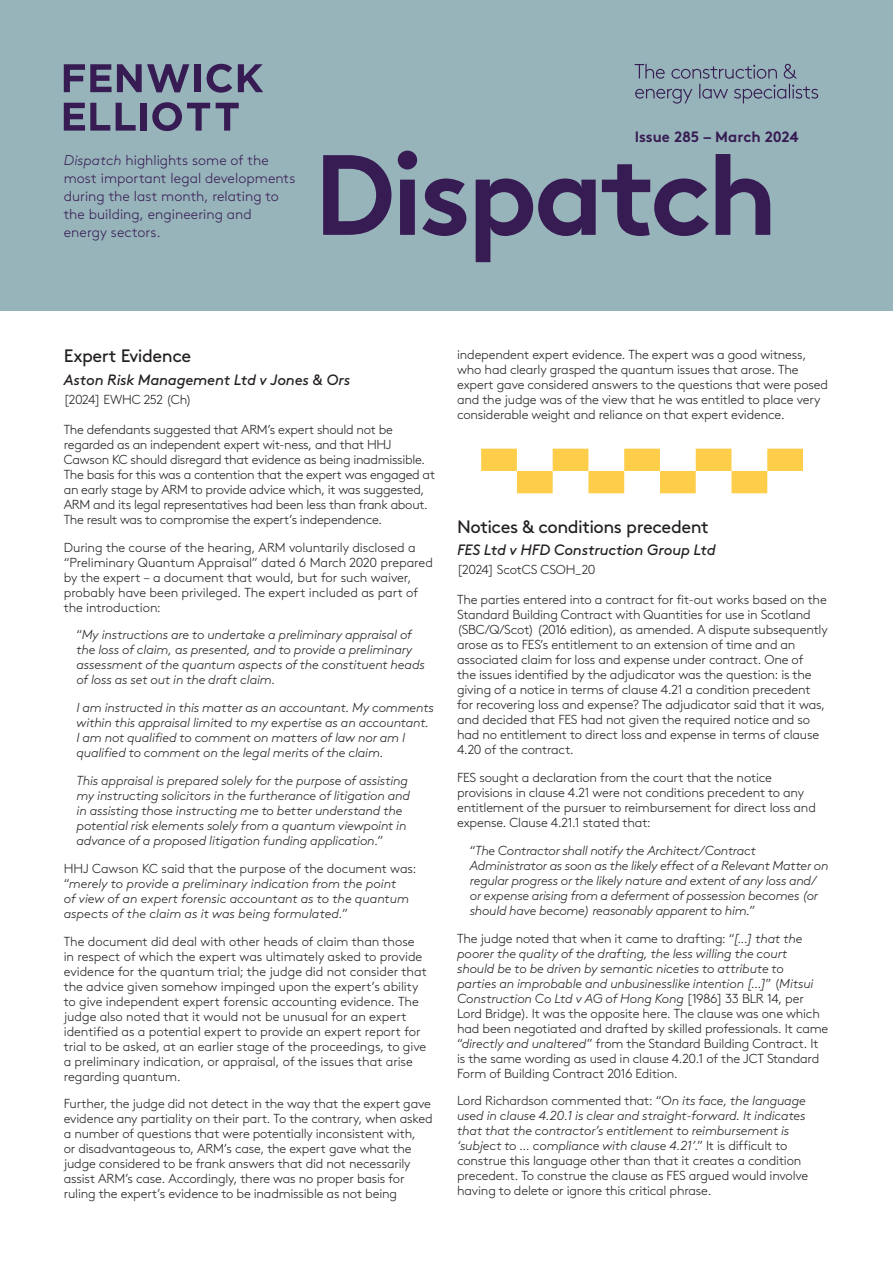
<style>
.page{position:relative;width:893px;height:1263px;background:#fff}
.page>*{position:absolute;margin:0;border:0;box-sizing:border-box;transform-origin:0 0}
.t1{font:18px "Brown";letter-spacing:-.025em;color:#231f20}
.t2{font:italic 15px "Brown";letter-spacing:-.015em;color:#231f20}
.t3{font:700 15px "Brown";letter-spacing:-.005em;color:#361c53}
.t4{font:300 14.25px/18px "Brown";letter-spacing:.005em;color:#361c53}
.t5{font:300 13.05px/15px "Brown";letter-spacing:-.015em;color:#231f20}
.t6{font:italic 300 13.05px/15px "Brown";letter-spacing:-.015em;color:#231f20}
.t7{font:300 13.05px "Brown";letter-spacing:-.035em;color:#231f20}
.s1{font-style:italic}
.s2{font-style:normal}
</style>
<div class="page">
<div style="left:0;top:0;width:893px;height:310px;background:#98b4bb"></div>
<svg style="left:64px;top:64px;width:125px;height:28px"></svg>
<div style="left:195px;top:64px;width:6px;height:28px;background:#361c53"></div>
<svg style="left:207px;top:64px;width:25px;height:29px"></svg>
<svg style="left:238px;top:64px;width:25px;height:28px"></svg>
<svg style="left:64px;top:103px;width:46px;height:28px"></svg>
<svg style="left:116px;top:103px;width:20px;height:28px"></svg>
<div style="left:141px;top:103px;width:6px;height:28px;background:#361c53"></div>
<svg style="left:152px;top:102px;width:58px;height:29px"></svg>
<svg style="left:216px;top:103px;width:23px;height:28px"></svg>
<svg style="left:481px;top:449px;width:322px;height:44px"></svg>
<svg style="left:635px;top:64px;width:183px;height:40px"></svg>
<svg style="left:323px;top:151px;width:447px;height:111px"></svg>
<p class="t4" style="left:64px;top:150px;width:233px"><span class="s1">Dispatch</span> highlights some of the most important legal developments during the last month, relating to the building, engineering and energy sectors.</p>
<p class="t3" style="left:635px;top:124px;width:166px">Issue 285 – March 2024</p>
<p class="t1" style="left:64px;top:342px;width:129px">Expert Evidence</p>
<p class="t2" style="left:64px;top:368px;width:288px">Aston Risk Management Ltd v Jones &amp; Ors</p>
<p class="t7" style="left:64px;top:390px;width:130px">[2024] EWHC 252 (Ch)</p>
<p class="t5" style="left:64px;top:421px;width:373px">The defendants suggested that ARM’s expert should not be regarded as an independent expert wit-ness, and that HHJ Cawson KC should disregard that evidence as being inadmissible.<br>The basis for this was a contention that the expert was engaged at an early stage by ARM to provide advice which, it was suggested, ARM and its legal representatives had been less than frank about.<br>The result was to compromise the expert’s independence.</p>
<p class="t5" style="left:64px;top:539px;width:371px">During the course of the hearing, ARM voluntarily disclosed a “Preliminary Quantum Appraisal” dated 6 March 2020 prepared by the expert – a document that would, but for such waiver, probably have been privileged. The expert included as part of the introduction:</p>
<p class="t6" style="left:77px;top:626px;width:350px"><span class="s2">“</span>My instructions are to undertake a preliminary appraisal of the loss of claim, as presented, and to provide a preliminary assessment of the quantum aspects of the constituent heads of loss as set out in the draft claim.</p>
<p class="t6" style="left:77px;top:699px;width:359px">I am instructed in this matter as an accountant. My comments within this appraisal limited to my expertise as an accountant.<br>I am not qualified to comment on matters of law nor am I qualified to comment on the legal merits of the claim.</p>
<p class="t6" style="left:77px;top:772px;width:335px">This appraisal is prepared solely for the purpose of assisting my instructing solicitors in the furtherance of litigation and in assisting those instructing me to better understand the potential risk elements solely from a quantum viewpoint in advance of a proposed litigation funding application.<span class="s2">”</span></p>
<p class="t6" style="left:64px;top:860px;width:354px"><span class="s2">HHJ Cawson KC said that the purpose of the document was: “</span>merely to provide a preliminary indication from the point<br>of view of an expert forensic accountant as to the quantum aspects of the claim as it was being formulated.<span class="s2">”</span></p>
<p class="t5" style="left:64px;top:932px;width:365px">The document did deal with other heads of claim than those in respect of which the expert was ultimately asked to provide evidence for the quantum trial; the judge did not consider that the advice given somehow impinged upon the expert’s ability to give independent expert forensic accounting evidence. The judge also noted that it would not be unusual for an expert identified as a potential expert to provide an expert report for trial to be asked, at an earlier stage of the proceedings, to give a preliminary indication, or appraisal, of the issues that arise regarding quantum.</p>
<p class="t5" style="left:64px;top:1095px;width:370px">Further, the judge did not detect in the way that the expert gave evidence any partiality on their part. To the contrary, when asked a number of questions that were potentially inconsistent with,<br>or disadvantageous to, ARM’s case, the expert gave what the judge considered to be frank answers that did not necessarily assist ARM’s case. Accordingly, there was no proper basis for ruling the expert’s evidence to be inadmissible as not being</p>
<p class="t5" style="left:457px;top:346px;width:373px">independent expert evidence. The expert was a good witness, who had clearly grasped the quantum issues that arose. The expert gave considered answers to the questions that were posed and the judge was of the view that he was entitled to place very considerable weight and reliance on that expert evidence.</p>
<p class="t1" style="left:457px;top:513px;width:253px">Notices &amp; conditions precedent</p>
<p class="t2" style="left:457px;top:538px;width:260px">FES Ltd v HFD Construction Group Ltd</p>
<p class="t5" style="left:457px;top:561px;width:140px">[2024] ScotCS CSOH_20</p>
<p class="t5" style="left:457px;top:591px;width:372px">The parties entered into a contract for fit-out works based on the Standard Building Contract with Quantities for use in Scotland (SBC/Q/Scot) (2016 edition), as amended. A dispute subsequently arose as to FES’s entitlement to an extension of time and an associated claim for loss and expense under contract. One of<br>the issues identified by the adjudicator was the question: is the giving of a notice in terms of clause 4.21 a condition precedent for recovering loss and expense? The adjudicator said that it was, and decided that FES had not given the required notice and so had no entitlement to direct loss and expense in terms of clause 4.20 of the contract.</p>
<p class="t5" style="left:457px;top:769px;width:360px">FES sought a declaration from the court that the notice provisions in clause 4.21 were not conditions precedent to any entitlement of the pursuer to reimbursement for direct loss and expense. Clause 4.21.1 stated that:</p>
<p class="t6" style="left:470px;top:842px;width:360px"><span class="s2">“</span>The Contractor shall notify the Architect/Contract Administrator as soon as the likely effect of a Relevant Matter on regular progress or the likely nature and extent of any loss and/ or expense arising from a deferment of possession becomes (or should have become) reasonably apparent to him.”</p>
<p class="t5" style="left:457px;top:930px;width:373px">The judge noted that when it came to drafting: “<span class="s1">[...] that the poorer the quality of the drafting, the less willing the court<br>should be to be driven by semantic niceties to attribute to<br>parties an improbable and unbusinesslike intention [...]</span>” (<span class="s1">Mitsui Construction Co Ltd v AG of Hong Kong</span> [1986] 33 BLR 14, per Lord Bridge). It was the opposite here. The clause was one which had been negotiated and drafted by skilled professionals. It came “<span class="s1">directly and unaltered</span>” from the Standard Building Contract. It is the same wording as used in clause 4.20.1 of the JCT Standard Form of Building Contract 2016 Edition.</p>
<p class="t5" style="left:457px;top:1092px;width:353px">Lord Richardson commented that: “<span class="s1">On its face, the language used in clause 4.20.1 is clear and straight-forward. It indicates that that the contractor’s entitlement to reimbursement is ‘subject to ... compliance with clause 4.21’</span>.” It is difficult to construe this language other than that it creates a condition precedent. To construe the clause as FES argued would involve having to delete or ignore this critical phrase.</p>
</div>
